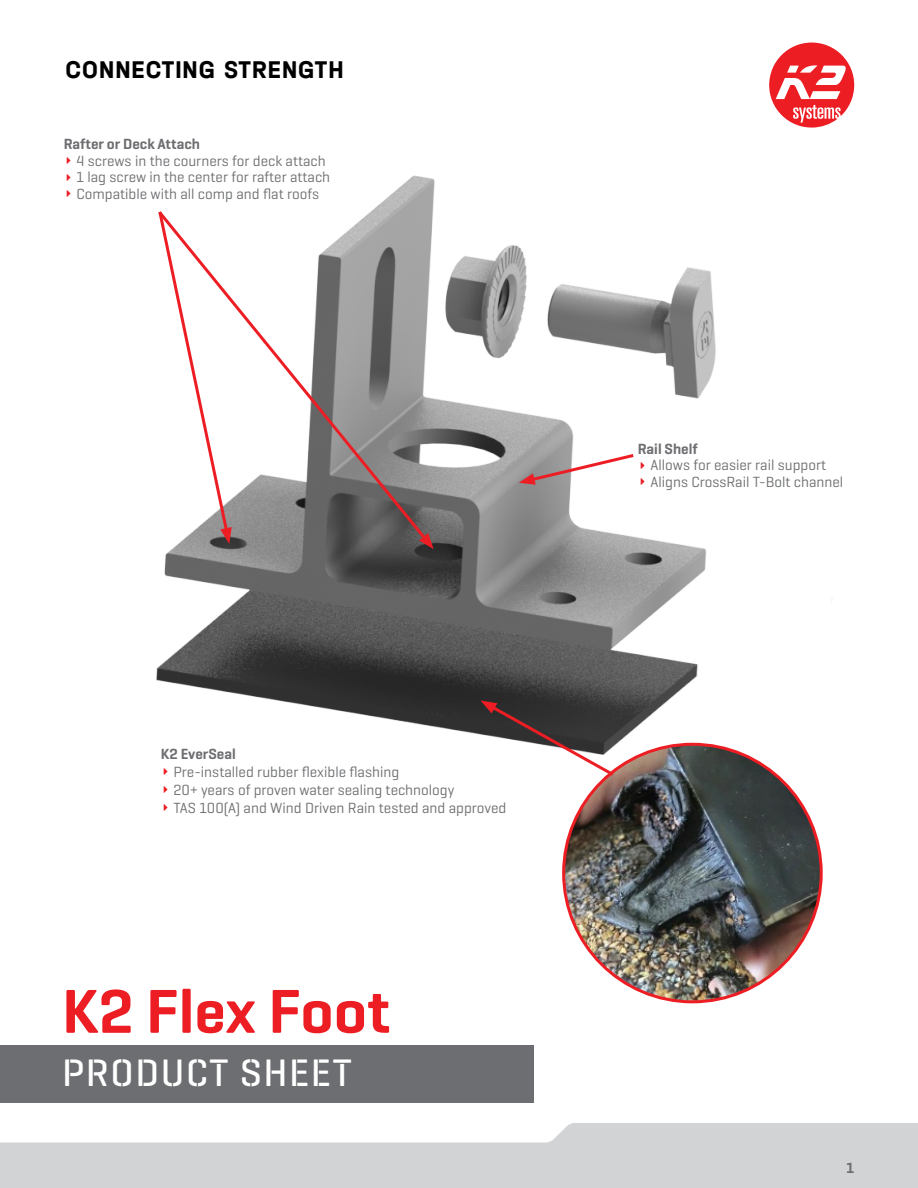
<style>
.page{position:relative;width:918px;height:1188px;background:#fff}
.page>*{position:absolute;margin:0;border:0;box-sizing:border-box;transform-origin:0 0}
.t1{font:600 63px "K2 Geogrotesque";color:#ed1d24}
.t2{font:500 39px "K2 Geogrotesque Stencil B";letter-spacing:.04em;color:#fff}
.t3{font:700 25.5px "K2 Halvar Mittelschrift";letter-spacing:.04em;color:#000}
.t4{font:15px/16.5px "K2 Geogrotesque";color:#6d6e71}
.t5{font:600 15px "K2 Geogrotesque";color:#6d6e71}
</style>
<div class="page">
<svg style="left:0;top:1123px;width:918px;height:65px;fill:#d1d3d4"></svg>
<svg style="left:769px;top:43px;width:85px;height:83px"></svg>
<img style="left:156px;top:126px;width:676px;height:649px">
<img style="left:564px;top:744px;width:257px;height:258px;border-radius:129px">
<svg style="left:480px;top:700px;width:137px;height:78px"></svg>
<div style="left:0;top:1045px;width:534px;height:57px;background:#6d6e71"></div>
<svg style="left:156px;top:208px;width:275px;height:337px"></svg>
<svg style="left:419px;top:533px;width:15px;height:16px"></svg>
<svg style="left:164px;top:768px;width:3px;height:7px"></svg>
<svg style="left:519px;top:452px;width:126px;height:33px"></svg>
<h3 class="t3" style="left:66px;top:54px;width:280px">CONNECTING STRENGTH</h3>
<p class="t5" style="left:64px;top:135px;width:138px">Rafter or Deck Attach</p>
<p class="t4" style="left:77px;top:152px;width:255px">4 screws in the courners for deck attach<br>1 lag screw in the center for rafter attach<br>Compatible with all comp and flat roofs</p>
<p class="t5" style="left:161px;top:744px;width:77px">K2 EverSeal</p>
<p class="t4" style="left:173px;top:762px;width:334px;line-height:18px">Pre-installed rubber flexible flashing<br>20+ years of proven water sealing technology<br>TAS 100(A) and Wind Driven Rain tested and approved</p>
<h1 class="t1" style="left:62px;top:972px;width:330px">K2 Flex Foot</h1>
<h2 class="t2" style="left:62px;top:1049px;width:291px">PRODUCT SHEET</h2>
<p class="t5" style="left:638px;top:440px;width:62px">Rail Shelf</p>
<p class="t4" style="left:651px;top:457px;width:194px">Allows for easier rail support<br>Aligns CrossRail T-Bolt channel</p>
<p class="t5" style="left:846px;top:1159px;width:9px">1</p>
</div>
